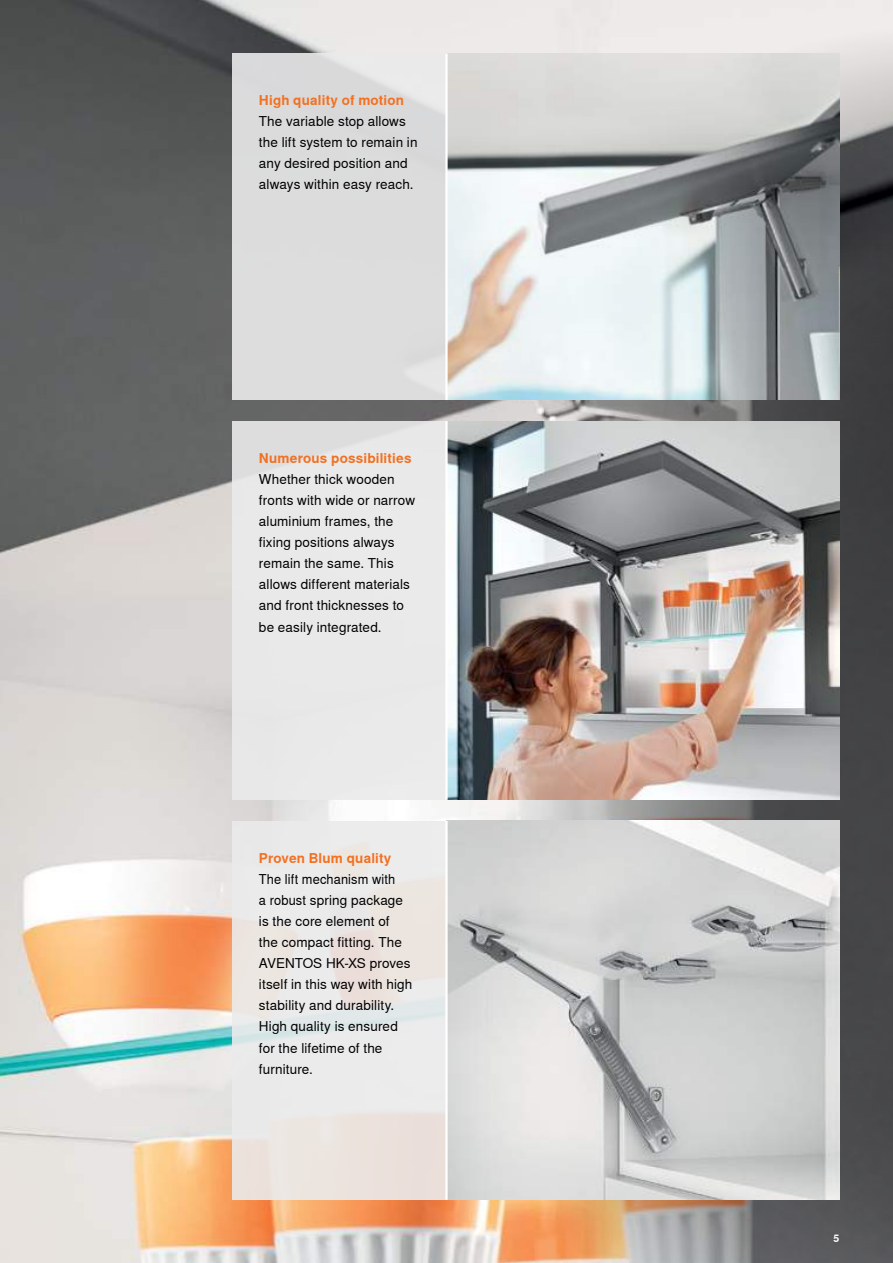
<style>
.page{position:relative;width:893px;height:1263px;background:#fff}
.page>*{position:absolute;margin:0;border:0;box-sizing:border-box;transform-origin:0 0}
.t1{font:13.5px/21px "Nimbus Sans Global";letter-spacing:.01em;color:#000}
.t2{font:13.5px/21px "Nimbus Sans Global";letter-spacing:.01em;color:#000;scale:.95 1}
.t3{font:700 13.5px "Nimbus Sans Global";letter-spacing:.01em;color:#f37021}
.t4{font:700 10.5px "Nimbus Sans Global";color:#fff}
</style>
<div class="page">
<img style="left:0;top:0;width:453px;height:1263px">
<svg style="left:453px;top:0;width:440px;height:1263px;background:#89827f"></svg>
<div style="left:232px;top:54px;width:214px;height:346px;background:#dcdcdd"></div>
<div style="left:232px;top:821px;width:214px;height:379px;background:linear-gradient(to right,#eae8e7,#ebe6e4)"></div>
<div style="left:232px;top:421px;width:214px;height:379px;background:#ebebec"></div>
<img style="left:448px;top:54px;width:391px;height:346px">
<img style="left:448px;top:821px;width:391px;height:379px">
<img style="left:448px;top:421px;width:391px;height:379px">
<hr style="left:445px;top:54px;width:3px;height:346px;background:#fff">
<hr style="left:445px;top:821px;width:3px;height:379px;background:#fff">
<hr style="left:445px;top:421px;width:3px;height:379px;background:#fff">
<p class="t3" style="left:259px;top:93px;width:147px">High quality of motion</p>
<p class="t1" style="left:259px;top:111px;width:160px">The variable stop allows the lift system to remain in any desired position and always within easy reach.</p>
<p class="t3" style="left:259px;top:450px;width:154px">Numerous possibilities</p>
<p class="t1" style="left:259px;top:469px;width:158px">Whether thick wooden fronts with wide or narrow aluminium frames, the fixing positions always remain the same. This allows different materials and front thicknesses to be easily integrated.</p>
<p class="t3" style="left:259px;top:850px;width:134px">Proven Blum quality</p>
<p class="t2" style="left:259px;top:869px;width:163px">The lift mechanism with<br>a robust spring package is the core element of<br>the compact fitting. The<br>AVENTOS HK-XS proves itself in this way with high stability and durability.<br>High quality is ensured for the lifetime of the furniture.</p>
<p class="t4" style="left:833px;top:1232px;width:7px">5</p>
</div>
